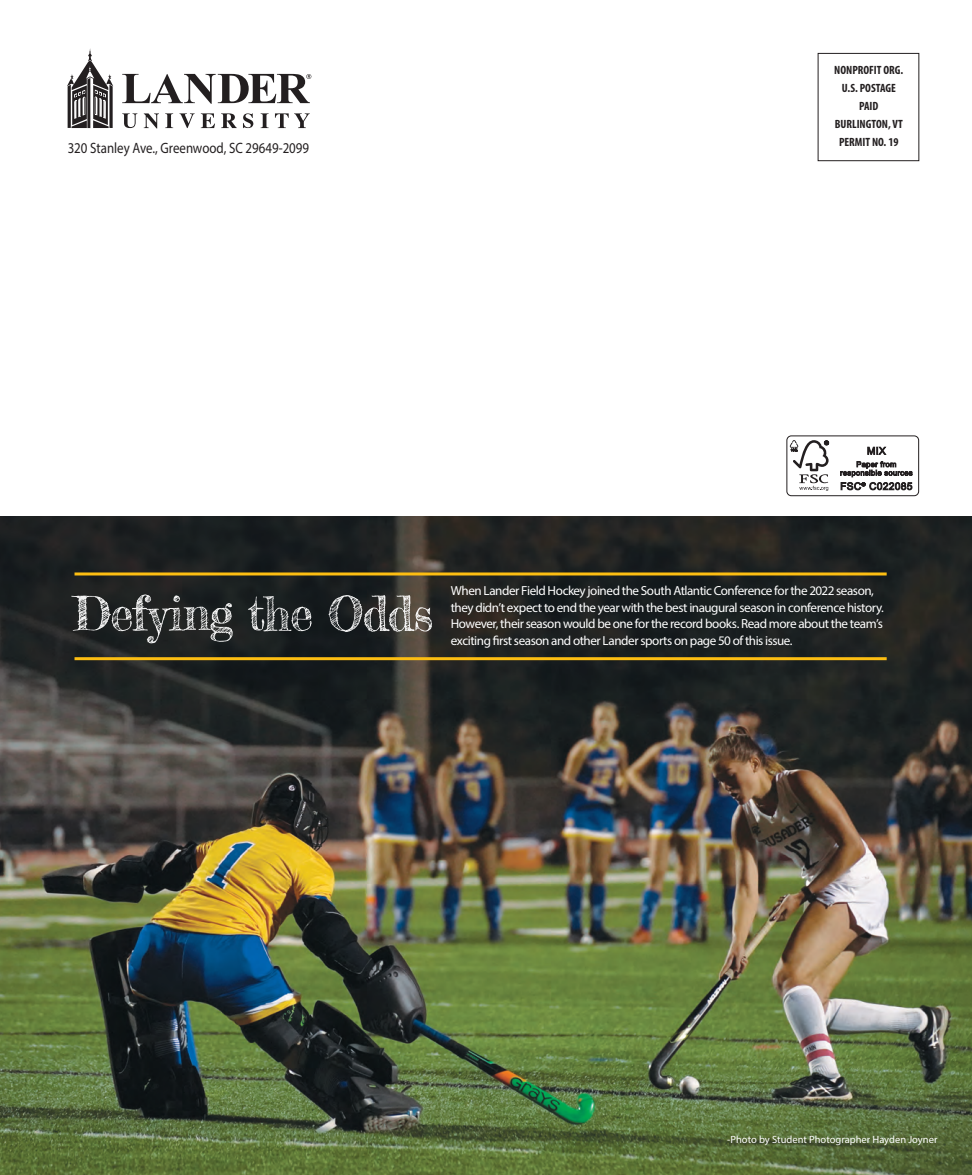
<style>
.page{position:relative;width:972px;height:1175px;background:#fff}
.page>*{position:absolute;margin:0;border:0;box-sizing:border-box;transform-origin:0 0}
.t1{font:15px "Myriad Pro";color:#231f20;scale:.86 1}
.MP__R__10pt_11L_-20{font:13.2px/16.5px "Myriad Pro";letter-spacing:-.035em;color:#fff}
.t2{font:700 condensed 12px "Myriad Pro";color:#231f20}
.t3{font:10.5px "Myriad Pro";color:#fff}
</style>
<div class="page">
<svg style="left:67px;top:48px;width:46px;height:80px"></svg>
<svg style="left:122px;top:113px;width:15px;height:15px"></svg>
<svg style="left:144px;top:113px;width:15px;height:15px"></svg>
<svg style="left:165px;top:113px;width:8px;height:15px"></svg>
<svg style="left:179px;top:113px;width:16px;height:15px"></svg>
<svg style="left:201px;top:113px;width:14px;height:15px"></svg>
<svg style="left:221px;top:113px;width:16px;height:15px"></svg>
<svg style="left:243px;top:113px;width:10px;height:15px"></svg>
<svg style="left:261px;top:113px;width:8px;height:15px"></svg>
<svg style="left:275px;top:113px;width:35px;height:15px"></svg>
<svg style="left:122px;top:74px;width:189px;height:30px"></svg>
<div style="left:818px;top:53px;width:101px;height:108px;border:1px solid #231f20"></div>
<div style="left:786px;top:435px;width:133px;height:61px;border:1px solid #231f20;border-radius:4px"></div>
<svg style="left:790px;top:440px;width:39px;height:51px"></svg>
<svg style="left:840px;top:446px;width:73px;height:44px"></svg>
<img style="left:0;top:516px;width:972px;height:658px">
<svg style="left:71px;top:594px;width:361px;height:49px;background:#434545"></svg>
<hr style="left:75px;top:572px;width:812px;height:3px;background:#fdbe12">
<hr style="left:75px;top:657px;width:812px;height:3px;background:#fdbe12">
<p class="t1" style="left:68px;top:138px;width:282px">320 Stanley Ave., Greenwood, SC 29649-2099</p>
<p class="t2" style="left:834px;top:63px;width:71px">NONPROFIT ORG.</p>
<p class="t2" style="left:842px;top:81px;width:55px">U.S. POSTAGE</p>
<p class="t2" style="left:859px;top:99px;width:21px">PAID</p>
<p class="t2" style="left:835px;top:117px;width:70px">BURLINGTON, VT</p>
<p class="t2" style="left:839px;top:135px;width:61px">PERMIT NO. 19</p>
<p class="MP__R__10pt_11L_-20" style="left:451px;top:582px;width:435px">When Lander Field Hockey joined the South Atlantic Conference for the 2022 season, they didn’t expect to end the year with the best inaugural season in conference history.<br>However, their season would be one for the record books. Read more about the team’s exciting first season and other Lander sports on page 50 of this issue.</p>
<p class="t3" style="left:727px;top:1132px;width:212px">-Photo by Student Photographer Hayden Joyner</p>
</div>
